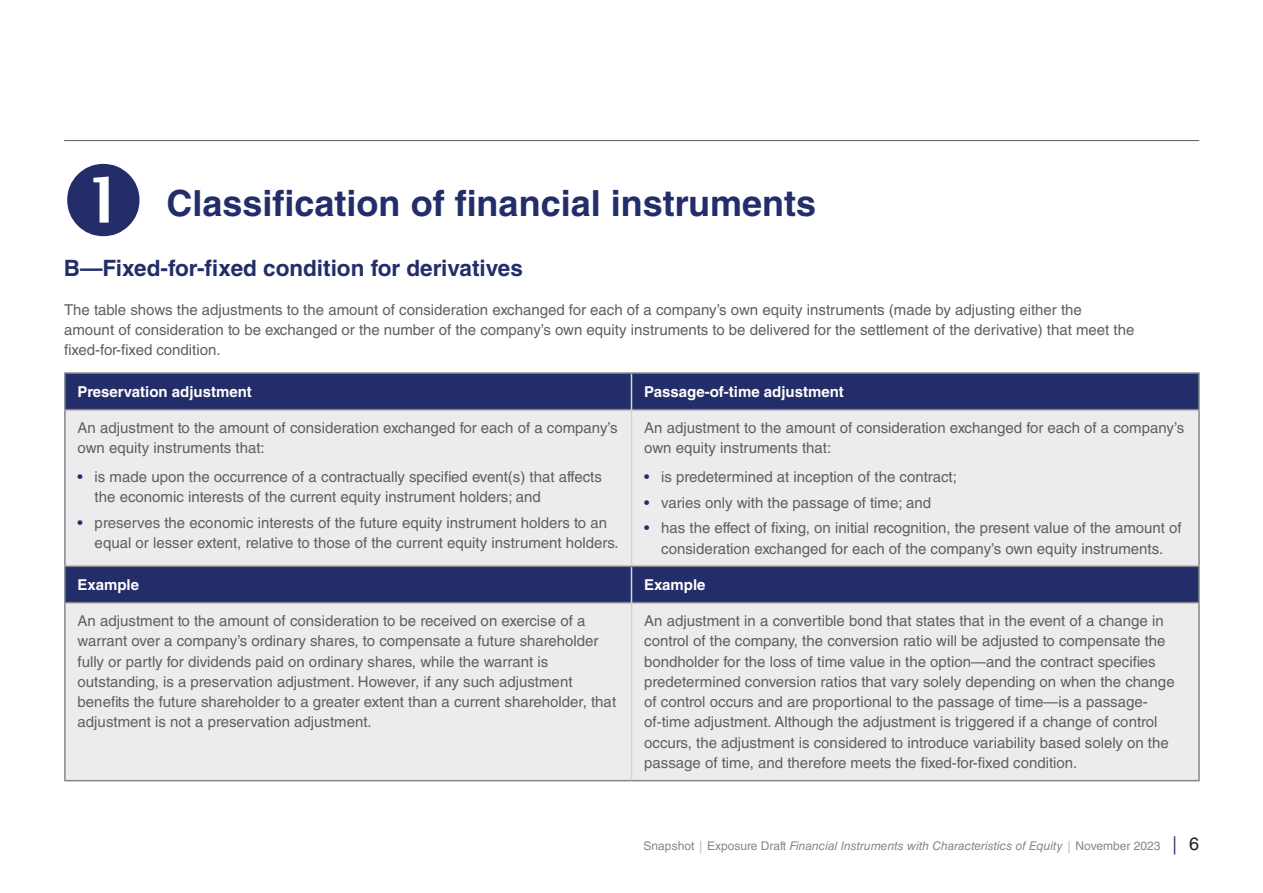
<style>
.page{position:relative;width:1263px;height:893px;background:#fff}
.page>*{position:absolute;margin:0;border:0;box-sizing:border-box;transform-origin:0 0}
.Level_1{font:700 36px "Helvetica LT Std";color:#232d6a}
.Level__A__B__C{font:700 22.5px "Helvetica LT Std";color:#232d6a}
.Body_copy{font:15px/20.2px "Helvetica LT Std";color:#5f5f62}
.Body_copy-2{font:700 15px "Helvetica LT Std";color:#fff}
.t1{font:italic 12px "Helvetica LT Std";color:#848689}
.s1{color:#232d6a}
.s2{font-style:normal}
.s3{font-family:"Swift LT Pro";font-style:normal;color:#abacb0}
.s4{font-family:"Swift LT Pro";font-style:normal;font-size:18px;color:#232d6a}
.s5{font-style:normal;font-size:18px;color:#231f20}
</style>
<div class="page">
<hr style="left:64px;top:140px;width:1135px;height:1px;background:#5f5f62">
<div style="left:66px;top:374px;width:1132px;height:35px;background:#232d6a"></div>
<svg style="left:66px;top:410px;width:1132px;height:370px;background:#d8d9e1"></svg>
<hr style="left:64px;top:409px;width:567px;height:1px;background:#848689">
<hr style="left:632px;top:409px;width:568px;height:1px;background:#848689">
<hr style="left:64px;top:602px;width:567px;height:1px;background:#848689">
<hr style="left:632px;top:602px;width:568px;height:1px;background:#848689">
<hr style="left:631px;top:374px;width:1px;height:36px;background:#d3d4d6">
<hr style="left:631px;top:410px;width:1px;height:156px;background:#d3d4d6">
<hr style="left:631px;top:567px;width:1px;height:36px;background:#d3d4d6">
<hr style="left:631px;top:603px;width:1px;height:177px;background:#d3d4d6">
<hr style="left:64px;top:372px;width:567px;height:2px;background:#848689">
<hr style="left:64px;top:374px;width:2px;height:35px;background:#848689">
<hr style="left:631px;top:372px;width:569px;height:2px;background:#848689">
<hr style="left:1198px;top:374px;width:2px;height:35px;background:#848689">
<hr style="left:64px;top:410px;width:2px;height:156px;background:#848689">
<hr style="left:1198px;top:410px;width:2px;height:156px;background:#848689">
<hr style="left:64px;top:566px;width:567px;height:1px;background:#848689">
<hr style="left:64px;top:567px;width:2px;height:35px;background:#848689">
<hr style="left:631px;top:566px;width:569px;height:1px;background:#848689">
<hr style="left:1198px;top:567px;width:2px;height:35px;background:#848689">
<hr style="left:64px;top:603px;width:2px;height:177px;background:#848689">
<hr style="left:1198px;top:603px;width:2px;height:177px;background:#848689">
<hr style="left:64px;top:780px;width:567px;height:1px;background:#848689">
<hr style="left:631px;top:780px;width:569px;height:1px;background:#848689">
<p class="Level_1" style="left:167px;top:182px;width:651px">Classification of financial instruments</p>
<p class="Level__A__B__C" style="left:64px;top:254px;width:460px">B—Fixed-for-fixed condition for derivatives</p>
<p class="Body_copy" style="left:64px;top:299px;width:1072px">The table shows the adjustments to the amount of consideration exchanged for each of a company’s own equity instruments (made by adjusting either the amount of consideration to be exchanged or the number of the company’s own equity instruments to be delivered for the settlement of the derivative) that meet the fixed‑for‑fixed condition.</p>
<p class="Body_copy-2" style="left:78px;top:382px;width:176px">Preservation adjustment</p>
<p class="Body_copy-2" style="left:644px;top:382px;width:201px">Passage-of-time adjustment</p>
<p class="Body_copy" style="left:78px;top:418px;width:541px">An adjustment to the amount of consideration exchanged for each of a company’s own equity instruments that:</p>
<p class="Body_copy" style="left:95px;top:467px;width:509px;text-indent:-17px"><span class="s1">•</span> is made upon the occurrence of a contractually specified event(s) that affects the economic interests of the current equity instrument holders; and</p>
<p class="Body_copy" style="left:95px;top:513px;width:526px;text-indent:-17px"><span class="s1">•</span> preserves the economic interests of the future equity instrument holders to an equal or lesser extent, relative to those of the current equity instrument holders.</p>
<p class="Body_copy" style="left:644px;top:418px;width:541px">An adjustment to the amount of consideration exchanged for each of a company’s own equity instruments that:</p>
<p class="Body_copy" style="left:644px;top:467px;width:314px"><span class="s1">•</span> is predetermined at inception of the contract;</p>
<p class="Body_copy" style="left:644px;top:492px;width:288px"><span class="s1">•</span> varies only with the passage of time; and</p>
<p class="Body_copy" style="left:644px;top:518px;width:539px;text-align:center"><span class="s1">•</span> has the effect of fixing, on initial recognition, the present value of the amount of consideration exchanged for each of the company’s own equity instruments.</p>
<p class="Body_copy-2" style="left:78px;top:575px;width:63px">Example</p>
<p class="Body_copy-2" style="left:644px;top:575px;width:63px">Example</p>
<p class="Body_copy" style="left:78px;top:611px;width:540px">An adjustment to the amount of consideration to be received on exercise of a warrant over a company’s ordinary shares, to compensate a future shareholder fully or partly for dividends paid on ordinary shares, while the warrant is outstanding, is a preservation adjustment. However, if any such adjustment benefits the future shareholder to a greater extent than a current shareholder, that adjustment is not a preservation adjustment.</p>
<p class="Body_copy" style="left:644px;top:611px;width:532px">An adjustment in a convertible bond that states that in the event of a change in control of the company, the conversion ratio will be adjusted to compensate the bondholder for the loss of time value in the option—and the contract specifies predetermined conversion ratios that vary solely depending on when the change of control occurs and are proportional to the passage of time—is a passage&shy;of-time adjustment. Although the adjustment is triggered if a change of control occurs, the adjustment is considered to introduce variability based solely on the passage of time, and therefore meets the fixed-for-fixed condition.</p>
<p class="t1" style="left:644px;top:839px;width:557px"><span class="s2">Snapshot</span> <span class="s3">|</span> <span class="s2">Exposure Draft</span> Financial Instruments with Characteristics of Equity <span class="s3">|</span> <span class="s2">November 2023</span> <span class="s4">|</span> <span class="s5">6</span></p>
</div>
